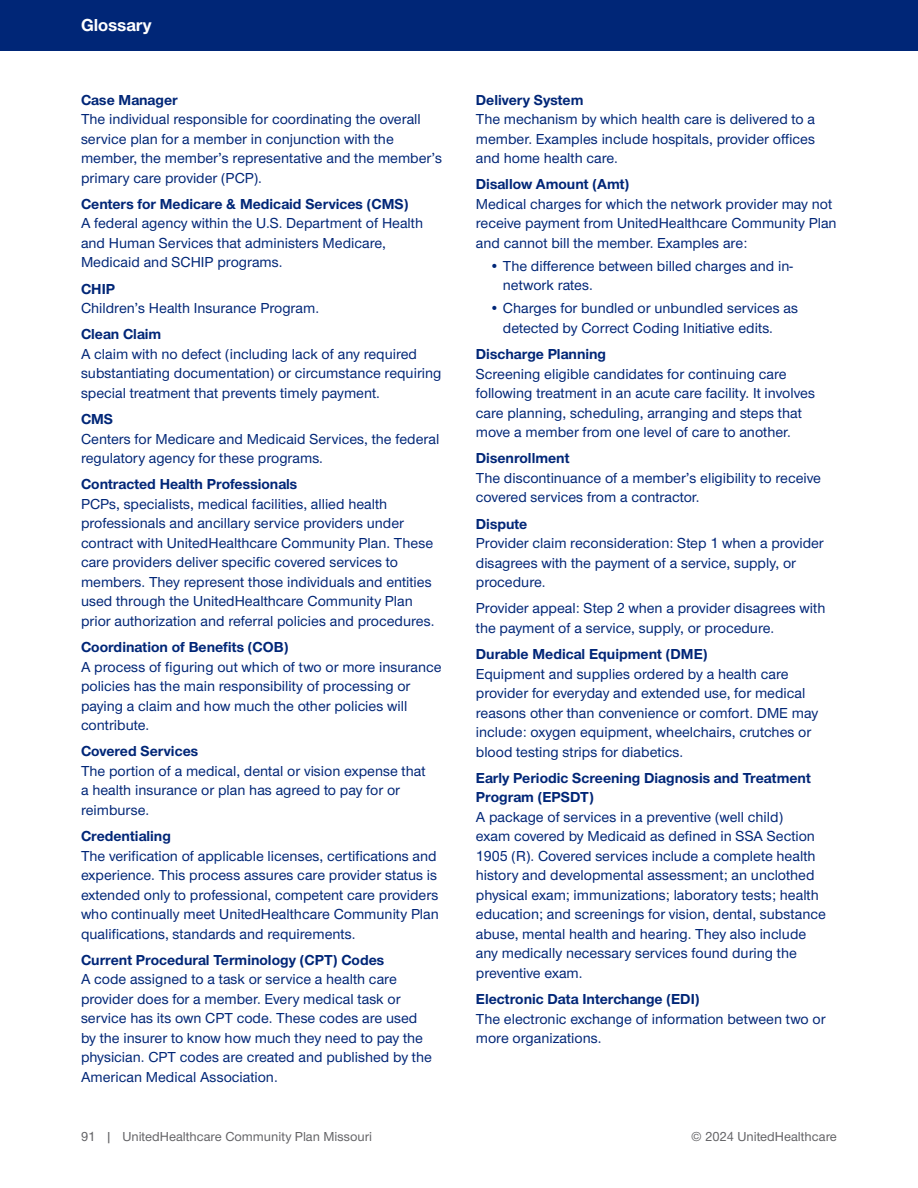
<style>
.page{position:relative;width:918px;height:1188px;background:#fff}
.page>*{position:absolute;margin:0;border:0;box-sizing:border-box;transform-origin:0 0}
.t1{font:700 18px "UHC Sans";color:#fff}
.BODY{font:500 15px/19.5px "UHC Sans";color:#002677}
.t2{font:13.5px "UHC Sans";color:#636366}
.s1{font-weight:700}
</style>
<div class="page">
<div style="left:0;top:0;width:918px;height:51px;background:#002677"></div>
<p class="t1" style="left:81px;top:13px;width:72px">Glossary</p>
<p class="BODY" style="left:81px;top:89px;width:363px"><span class="s1">Case Manager<br></span>The individual responsible for coordinating the overall service plan for a member in conjunction with the member, the member’s representative and the member’s primary care provider (PCP).</p>
<p class="BODY" style="left:81px;top:193px;width:344px"><span class="s1">Centers for Medicare &amp; Medicaid Services (CMS)<br></span>A federal agency within the U.S. Department of Health and Human Services that administers Medicare, Medicaid and SCHIP programs.</p>
<p class="BODY" style="left:81px;top:278px;width:240px"><span class="s1">CHIP<br></span>Children’s Health Insurance Program.</p>
<p class="BODY" style="left:81px;top:324px;width:362px"><span class="s1">Clean Claim<br></span>A claim with no defect (including lack of any required substantiating documentation) or circumstance requiring special treatment that prevents timely payment.</p>
<p class="BODY" style="left:81px;top:409px;width:360px"><span class="s1">CMS<br></span>Centers for Medicare and Medicaid Services, the federal regulatory agency for these programs.</p>
<p class="BODY" style="left:81px;top:474px;width:355px"><span class="s1">Contracted Health Professionals<br></span>PCPs, specialists, medical facilities, allied health professionals and ancillary service providers under contract with UnitedHealthcare Community Plan. These care providers deliver specific covered services to members. They represent those individuals and entities used through the UnitedHealthcare Community Plan prior authorization and referral policies and procedures.</p>
<p class="BODY" style="left:81px;top:637px;width:362px"><span class="s1">Coordination of Benefits (COB)<br></span>A process of figuring out which of two or more insurance policies has the main responsibility of processing or paying a claim and how much the other policies will contribute.</p>
<p class="BODY" style="left:81px;top:741px;width:346px"><span class="s1">Covered Services<br></span>The portion of a medical, dental or vision expense that a health insurance or plan has agreed to pay for or reimburse.</p>
<p class="BODY" style="left:81px;top:826px;width:359px"><span class="s1">Credentialing<br></span>The verification of applicable licenses, certifications and experience. This process assures care provider status is extended only to professional, competent care providers who continually meet UnitedHealthcare Community Plan qualifications, standards and requirements.</p>
<p class="BODY" style="left:81px;top:949px;width:352px"><span class="s1">Current Procedural Terminology (CPT) Codes<br></span>A code assigned to a task or service a health care provider does for a member. Every medical task or service has its own CPT code. These codes are used by the insurer to know how much they need to pay the physician. CPT codes are created and published by the American Medical Association.</p>
<p class="BODY" style="left:476px;top:89px;width:341px"><span class="s1">Delivery System<br></span>The mechanism by which health care is delivered to a member. Examples include hospitals, provider offices and home health care.</p>
<p class="BODY" style="left:476px;top:174px;width:362px"><span class="s1">Disallow Amount (Amt)<br></span>Medical charges for which the network provider may not receive payment from UnitedHealthcare Community Plan and cannot bill the member. Examples are:</p>
<p class="BODY" style="left:503px;top:255px;width:292px;text-indent:-14px">• The difference between billed charges and in&shy;network rates.</p>
<p class="BODY" style="left:503px;top:298px;width:297px;text-indent:-14px">• Charges for bundled or unbundled services as detected by Correct Coding Initiative edits.</p>
<p class="BODY" style="left:476px;top:344px;width:341px"><span class="s1">Discharge Planning<br></span>Screening eligible candidates for continuing care following treatment in an acute care facility. It involves care planning, scheduling, arranging and steps that move a member from one level of care to another.</p>
<p class="BODY" style="left:476px;top:448px;width:347px"><span class="s1">Disenrollment<br></span>The discontinuance of a member’s eligibility to receive covered services from a contractor.</p>
<p class="BODY" style="left:476px;top:513px;width:349px"><span class="s1">Dispute<br></span>Provider claim reconsideration: Step 1 when a provider disagrees with the payment of a service, supply, or procedure.</p>
<p class="BODY" style="left:476px;top:598px;width:351px">Provider appeal: Step 2 when a provider disagrees with the payment of a service, supply, or procedure.</p>
<p class="BODY" style="left:476px;top:644px;width:344px"><span class="s1">Durable Medical Equipment (DME)<br></span>Equipment and supplies ordered by a health care provider for everyday and extended use, for medical reasons other than convenience or comfort. DME may include: oxygen equipment, wheelchairs, crutches or blood testing strips for diabetics.</p>
<p class="BODY" style="left:476px;top:767px;width:352px"><span class="s1">Early Periodic Screening Diagnosis and Treatment Program (EPSDT)<br></span>A package of services in a preventive (well child)<br>exam covered by Medicaid as defined in SSA Section 1905 (R). Covered services include a complete health history and developmental assessment; an unclothed physical exam; immunizations; laboratory tests; health education; and screenings for vision, dental, substance abuse, mental health and hearing. They also include any medically necessary services found during the preventive exam.</p>
<p class="BODY" style="left:476px;top:989px;width:351px"><span class="s1">Electronic Data Interchange (EDI)<br></span>The electronic exchange of information between two or more organizations.</p>
<p class="t2" style="left:81px;top:1128px;width:293px">91 | UnitedHealthcare Community Plan Missouri</p>
<p class="t2" style="left:691px;top:1128px;width:147px">© 2024 UnitedHealthcare</p>
</div>
